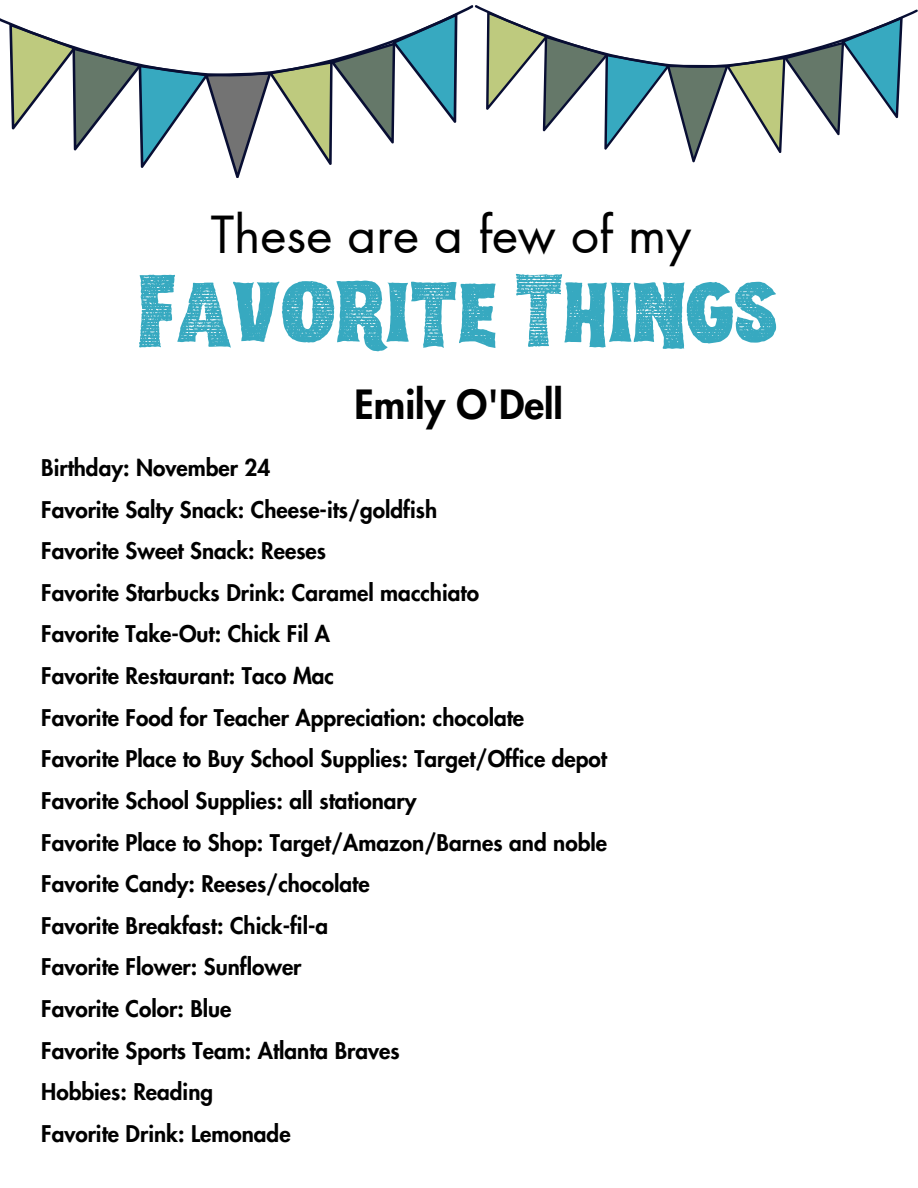
<style>
.page{position:relative;width:918px;height:1188px;background:#fff}
.page>*{position:absolute;margin:0;border:0;box-sizing:border-box;transform-origin:0 0}
.t1{font:90.75px "Hell Print Rough";color:#37a9c0}
.t2{font:49.95px "Futura LT Pro";color:#000}
.t3{font:800 39.3px "Futura LT Pro";color:#000}
.t4{font:800 22.5px "Futura LT Pro";color:#000}
</style>
<div class="page">
<svg style="left:0;top:5px;width:918px;height:173px"></svg>
<p class="t2" style="left:211px;top:212px;width:482px">These are a few of my</p>
<p class="t1" style="left:139px;top:274px;width:641px">Favorite Things</p>
<p class="t3" style="left:355px;top:387px;width:210px">Emily O'Dell</p>
<p class="t4" style="left:41px;top:457px;width:231px">Birthday: November 24</p>
<p class="t4" style="left:41px;top:499px;width:397px">Favorite Salty Snack: Cheese-its/goldfish</p>
<p class="t4" style="left:41px;top:541px;width:286px">Favorite Sweet Snack: Reeses</p>
<p class="t4" style="left:41px;top:582px;width:439px">Favorite Starbucks Drink: Caramel macchiato</p>
<p class="t4" style="left:41px;top:624px;width:290px">Favorite Take-Out: Chick Fil A</p>
<p class="t4" style="left:41px;top:666px;width:294px">Favorite Restaurant: Taco Mac</p>
<p class="t4" style="left:41px;top:707px;width:484px">Favorite Food for Teacher Appreciation: chocolate</p>
<p class="t4" style="left:41px;top:749px;width:567px">Favorite Place to Buy School Supplies: Target/Office depot</p>
<p class="t4" style="left:41px;top:790px;width:377px">Favorite School Supplies: all stationary</p>
<p class="t4" style="left:41px;top:832px;width:567px">Favorite Place to Shop: Target/Amazon/Barnes and noble</p>
<p class="t4" style="left:41px;top:874px;width:330px">Favorite Candy: Reeses/chocolate</p>
<p class="t4" style="left:41px;top:915px;width:288px">Favorite Breakfast: Chick-fil-a</p>
<p class="t4" style="left:41px;top:957px;width:262px">Favorite Flower: Sunflower</p>
<p class="t4" style="left:41px;top:999px;width:192px">Favorite Color: Blue</p>
<p class="t4" style="left:41px;top:1040px;width:360px">Favorite Sports Team: Atlanta Braves</p>
<p class="t4" style="left:41px;top:1082px;width:173px">Hobbies: Reading</p>
<p class="t4" style="left:41px;top:1123px;width:251px">Favorite Drink: Lemonade</p>
</div>
